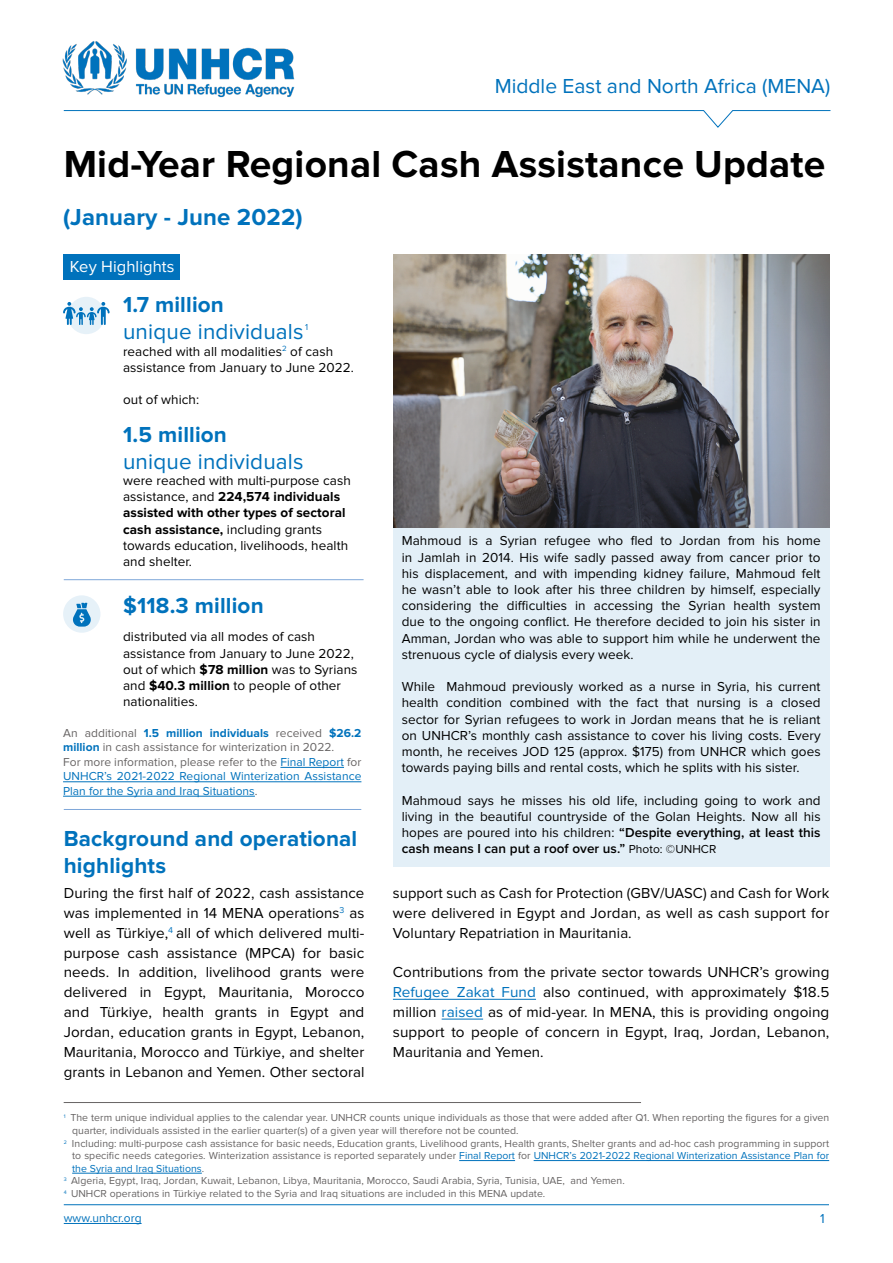
<style>
.page{position:relative;width:893px;height:1263px;background:#fff}
.page>*{position:absolute;margin:0;border:0;box-sizing:border-box;transform-origin:0 0}
.t1{font:700 39px "Proxima Nova";letter-spacing:.005em;color:#000}
.t2{font:700 24px "Proxima Nova";letter-spacing:.005em;color:#0072bc}
.t3{font:700 22.5px/27px "Proxima Nova";letter-spacing:.005em;color:#0072bc}
.t4{font:22.5px "Proxima Nova";letter-spacing:.005em;color:#0072bc}
.t5{font:21px "Proxima Nova";color:#0072bc}
.t6{font:16.5px "Proxima Nova";letter-spacing:.005em;color:#fff}
.t7{font:15px/19.8px "Proxima Nova";letter-spacing:.005em;color:#000;text-align:justify}
.t8{font:13.5px/16.2px "Proxima Nova";letter-spacing:.005em;color:#000}
.t9{font:13.5px "Proxima Nova";color:#0072bc}
.t10{font:12px/14.4px "Proxima Nova";letter-spacing:.005em;color:#676464}
.t11{font:12px "Proxima Nova";color:#0072bc}
.t12{font:10.5px "Proxima Nova";letter-spacing:.005em;color:#676464}
.t13{font:10.5px "Proxima Nova";letter-spacing:.005em;color:#0072bc}
.t14{font:9px "Proxima Nova";color:#0072bc}
.s1{font-weight:700}
.s2{font-weight:600}
.s3{font-size:12px}
.s4{font-weight:700;color:#0072bc}
.s5{color:#0072bc}
.s6{color:#676464}
</style>
<div class="page">
<img style="left:62px;top:41px;width:233px;height:57px">
<svg style="left:63px;top:110px;width:768px;height:18px"></svg>
<hr style="left:64px;top:1204px;width:765px;height:1px;background:#0072bc">
<hr style="left:64px;top:1223px;width:78px;height:1px;background:#0072bc">
<div style="left:393px;top:254px;width:436px;height:612px;background:#e3eff7"></div>
<div style="left:64px;top:254px;width:116px;height:25px;background:#0072bc"></div>
<hr style="left:64px;top:579px;width:300px;height:1px;background:#7fa8d9">
<hr style="left:64px;top:809px;width:297px;height:1px;background:#7fa8d9">
<div style="left:68px;top:297px;width:37px;height:37px;background:#e6f1f8;border-radius:50%"></div>
<svg style="left:63px;top:302px;width:47px;height:23px"></svg>
<hr style="left:459px;top:1160px;width:56px;height:1px;background:#0072bc">
<hr style="left:534px;top:1160px;width:295px;height:1px;background:#0072bc">
<hr style="left:72px;top:1173px;width:130px;height:1px;background:#0072bc">
<hr style="left:64px;top:1102px;width:577px;height:1px;background:#676464">
<div style="left:63px;top:595px;width:37px;height:38px;background:#e6f1f8;border-radius:50%"></div>
<svg style="left:73px;top:603px;width:18px;height:24px"></svg>
<hr style="left:280px;top:767px;width:64px;height:1px;background:#0072bc">
<hr style="left:63px;top:781px;width:298px;height:1px;background:#0072bc">
<hr style="left:63px;top:796px;width:192px;height:1px;background:#0072bc">
<hr style="left:393px;top:999px;width:143px;height:1px;background:#0072bc">
<hr style="left:442px;top:1019px;width:41px;height:1px;background:#0072bc">
<img style="left:393px;top:254px;width:436px;height:274px">
<h3 class="t5" style="left:495px;top:74px;width:337px">Middle East and North Africa (MENA)</h3>
<h1 class="t1" style="left:64px;top:142px;width:763px">Mid-Year Regional Cash Assistance Update</h1>
<h2 class="t2" style="left:63px;top:203px;width:241px">(January - June 2022)</h2>
<p class="t6" style="left:70px;top:257px;width:106px">Key Highlights</p>
<h3 class="t3" style="left:123px;top:292px;width:102px">1.7 million</h3>
<h3 class="t4" style="left:123px;top:319px;width:182px">unique individuals</h3>
<p class="t14" style="left:305px;top:322px;width:5px">1</p>
<p class="t8" style="left:123px;top:343px;width:232px">reached with all modalities<sup>2</sup> of cash assistance from January to June 2022.</p>
<p class="t8" style="left:123px;top:392px;width:78px">out of which:</p>
<h3 class="t3" style="left:123px;top:421px;width:105px">1.5 million</h3>
<h3 class="t4" style="left:123px;top:448px;width:182px">unique individuals</h3>
<p class="t8" style="left:123px;top:472px;width:229px">were reached with multi-purpose cash assistance, and <span class="s1">224,574 individuals assisted with other types of sectoral cash assistance,</span> including grants towards education, livelihoods, health and shelter.</p>
<p class="t8" style="left:402px;top:533px;width:420px;text-align:justify">Mahmoud is a Syrian refugee who fled to Jordan from his home in Jamlah in 2014. His wife sadly passed away from cancer prior to his displacement, and with impending kidney failure, Mahmoud felt he wasn’t able to look after his three children by himself, especially considering the difficulties in accessing the Syrian health system due to the ongoing conflict. He therefore decided to join his sister in Amman, Jordan who was able to support him while he underwent the strenuous cycle of dialysis every week.</p>
<p class="t8" style="left:402px;top:679px;width:420px;text-align:justify">While Mahmoud previously worked as a nurse in Syria, his current health condition combined with the fact that nursing is a closed sector for Syrian refugees to work in Jordan means that he is reliant on UNHCR’s monthly cash assistance to cover his living costs. Every month, he receives JOD 125 (approx. $175) from UNHCR which goes towards paying bills and rental costs, which he splits with his sister.</p>
<p class="t8" style="left:402px;top:792px;width:420px;text-align:justify">Mahmoud says he misses his old life, including going to work and living in the beautiful countryside of the Golan Heights. Now all his hopes are poured into his children: <span class="s2">“Despite everything, at least this cash means I can put a roof over us.”</span> <span class="s3">Photo: ©UNHCR</span></p>
<h3 class="t3" style="left:123px;top:593px;width:142px">$118.3 million</h3>
<p class="t8" style="left:123px;top:629px;width:236px">distributed via all modes of cash assistance from January to June 2022, out of which <span class="s1">$78 million</span> was to Syrians and <span class="s1">$40.3 million</span> to people of other nationalities.</p>
<p class="t10" style="left:63px;top:726px;width:300px">An additional <span class="s4">1.5 million individuals</span> received <span class="s4">$26.2 million</span> in cash assistance for winterization in 2022.<br>For more information, please refer to the <span class="s5">Final Report</span> for <span class="s5">UNHCR’s 2021-2022 Regional Winterization Assistance Plan for the Syria and Iraq Situations</span>.</p>
<h3 class="t3" style="left:64px;top:826px;width:295px">Background and operational highlights</h3>
<p class="t7" style="left:64px;top:884px;width:302px">During the first half of 2022, cash assistance was implemented in 14 MENA operations<sup>3</sup> as well as Türkiye,<sup>4</sup> all of which delivered multi&shy;purpose cash assistance (MPCA) for basic needs. In addition, livelihood grants were delivered in Egypt, Mauritania, Morocco and Türkiye, health grants in Egypt and Jordan, education grants in Egypt, Lebanon, Mauritania, Morocco and Türkiye, and shelter grants in Lebanon and Yemen. Other sectoral</p>
<p class="t7" style="left:393px;top:884px;width:438px">support such as Cash for Protection (GBV/UASC) and Cash for Work were delivered in Egypt and Jordan, as well as cash support for Voluntary Repatriation in Mauritania.</p>
<p class="t7" style="left:393px;top:963px;width:438px">Contributions from the private sector towards UNHCR’s growing <span class="s5">Refugee Zakat Fund</span> also continued, with approximately $18.5 million <span class="s5">raised</span> as of mid-year. In MENA, this is providing ongoing support to people of concern in Egypt, Iraq, Jordan, Lebanon, Mauritania and Yemen.</p>
<p class="t12" style="left:64px;top:1112px;width:767px"><sup>1</sup> The term unique individual applies to the calendar year. UNHCR counts unique individuals as those that were added after Q1. When reporting the figures for a given</p>
<p class="t12" style="left:72px;top:1124px;width:448px">quarter, individuals assisted in the earlier quarter(s) of a given year will therefore not be counted.</p>
<p class="t12" style="left:64px;top:1137px;width:767px"><sup>2</sup> Including: multi-purpose cash assistance for basic needs, Education grants, Livelihood grants, Health grants, Shelter grants and ad-hoc cash programming in support</p>
<p class="t12" style="left:72px;top:1150px;width:759px">to specific needs categories. Winterization assistance is reported separately under <span class="s5">Final Report</span> for <span class="s5">UNHCR’s 2021-2022 Regional Winterization Assistance Plan for</span></p>
<p class="t13" style="left:72px;top:1162px;width:134px">the Syria and Iraq Situations<span class="s6">.</span></p>
<p class="t12" style="left:64px;top:1175px;width:563px"><sup>3</sup> Algeria, Egypt, Iraq, Jordan, Kuwait, Lebanon, Libya, Mauritania, Morocco, Saudi Arabia, Syria, Tunisia, UAE, and Yemen.</p>
<p class="t12" style="left:64px;top:1187px;width:483px"><sup>4</sup> UNHCR operations in Türkiye related to the Syria and Iraq situations are included in this MENA update.</p>
<p class="t11" style="left:64px;top:1211px;width:79px">www.unhcr.org</p>
<p class="t9" style="left:820px;top:1211px;width:6px">1</p>
</div>
